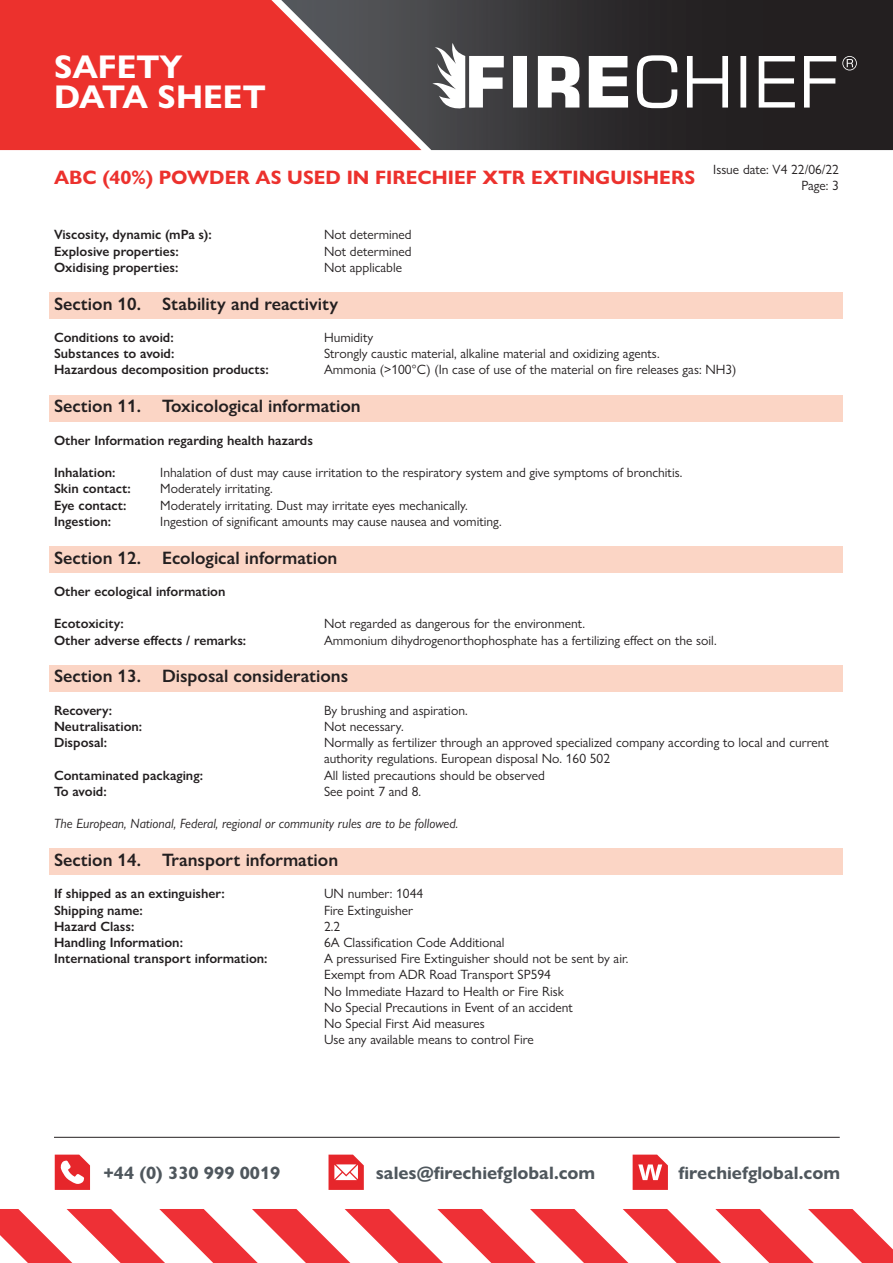
<style>
.page{position:relative;width:893px;height:1263px;background:#fff}
.page>*{position:absolute;margin:0;border:0;box-sizing:border-box;transform-origin:0 0}
.t1{font:700 33px/30px "Gill Sans Nova";color:#fff}
.t2{font:700 19.5px "Gill Sans Nova";color:#ec312d}
.t3{font:600 18px "Gill Sans Nova";color:#231f20}
.t4{font:700 18px "Gill Sans Nova";color:#4f575d}
.Indented_text{font:13.5px/16.2px "Gill Sans Nova";color:#231f20}
.Indented_text-2{font:600 13.5px "Gill Sans Nova";color:#231f20}
.Indented_text-3{font:italic 13.5px "Gill Sans Nova";color:#231f20}
</style>
<div class="page">
<div style="left:0;top:0;width:250px;height:150px;background:#ec312d"></div>
<svg style="left:250px;top:0;width:643px;height:150px;background:#583535"></svg>
<svg style="left:55px;top:1154px;width:35px;height:36px"></svg>
<svg style="left:329px;top:1154px;width:35px;height:36px"></svg>
<hr style="left:54px;top:1137px;width:786px;height:1px;background:#231f20">
<svg style="left:633px;top:1154px;width:35px;height:36px"></svg>
<svg style="left:0;top:1209px;width:893px;height:54px"></svg>
<svg style="left:432px;top:43px;width:72px;height:67px"></svg>
<div style="left:513px;top:56px;width:14px;height:52px;background:#fff"></div>
<svg style="left:538px;top:56px;width:41px;height:52px"></svg>
<svg style="left:589px;top:56px;width:39px;height:52px"></svg>
<svg style="left:637px;top:55px;width:40px;height:53px"></svg>
<svg style="left:687px;top:56px;width:41px;height:52px"></svg>
<div style="left:740px;top:56px;width:6px;height:52px;background:#fff"></div>
<svg style="left:759px;top:56px;width:36px;height:52px"></svg>
<svg style="left:804px;top:56px;width:32px;height:52px"></svg>
<svg style="left:842px;top:56px;width:15px;height:14px"></svg>
<div style="left:50px;top:292px;width:793px;height:27px;background:#fbd5c5"></div>
<div style="left:50px;top:395px;width:793px;height:26px;background:#fbd5c5"></div>
<div style="left:50px;top:546px;width:793px;height:27px;background:#fbd5c5"></div>
<div style="left:50px;top:665px;width:793px;height:26px;background:#fbd5c5"></div>
<div style="left:50px;top:848px;width:793px;height:27px;background:#fbd5c5"></div>
<h1 class="t1" style="left:54px;top:52px;width:213px">SAFETY<br>DATA SHEET</h1>
<h2 class="t2" style="left:54px;top:166px;width:643px">ABC (40%) POWDER AS USED IN FIRECHIEF XTR EXTINGUISHERS</h2>
<p class="Indented_text" style="left:713px;top:161px;width:127px;text-align:right">Issue date: V4 22/06/22<br>Page: 3</p>
<p class="Indented_text-2" style="left:54px;top:227px;width:159px">Viscosity, dynamic (mPa s):</p>
<p class="Indented_text" style="left:324px;top:227px;width:89px">Not determined</p>
<p class="Indented_text-2" style="left:54px;top:243px;width:126px">Explosive properties:</p>
<p class="Indented_text" style="left:324px;top:243px;width:89px">Not determined</p>
<p class="Indented_text-2" style="left:54px;top:259px;width:126px">Oxidising properties:</p>
<p class="Indented_text" style="left:324px;top:259px;width:80px">Not applicable</p>
<p class="t3" style="left:54px;top:292px;width:286px">Section 10. Stability and reactivity</p>
<p class="Indented_text-2" style="left:54px;top:329px;width:121px">Conditions to avoid:</p>
<p class="Indented_text" style="left:324px;top:329px;width:51px">Humidity</p>
<p class="Indented_text-2" style="left:54px;top:345px;width:122px">Substances to avoid:</p>
<p class="Indented_text" style="left:324px;top:345px;width:337px">Strongly caustic material, alkaline material and oxidizing agents.</p>
<p class="Indented_text-2" style="left:54px;top:362px;width:216px">Hazardous decomposition products:</p>
<p class="Indented_text" style="left:324px;top:362px;width:414px">Ammonia (&gt;100°C) (In case of use of the material on fire releases gas: NH3)</p>
<p class="t3" style="left:54px;top:395px;width:308px">Section 11. Toxicological information</p>
<p class="Indented_text-2" style="left:54px;top:432px;width:260px">Other Information regarding health hazards</p>
<p class="Indented_text-2" style="left:54px;top:464px;width:63px">Inhalation:</p>
<p class="Indented_text" style="left:160px;top:464px;width:524px">Inhalation of dust may cause irritation to the respiratory system and give symptoms of bronchitis.</p>
<p class="Indented_text-2" style="left:54px;top:480px;width:78px">Skin contact:</p>
<p class="Indented_text" style="left:160px;top:480px;width:114px">Moderately irritating.</p>
<p class="Indented_text-2" style="left:54px;top:497px;width:74px">Eye contact:</p>
<p class="Indented_text" style="left:160px;top:497px;width:309px">Moderately irritating. Dust may irritate eyes mechanically.</p>
<p class="Indented_text-2" style="left:54px;top:513px;width:59px">Ingestion:</p>
<p class="Indented_text" style="left:160px;top:513px;width:343px">Ingestion of significant amounts may cause nausea and vomiting.</p>
<p class="t3" style="left:54px;top:546px;width:285px">Section 12. Ecological information</p>
<p class="Indented_text-2" style="left:54px;top:583px;width:173px">Other ecological information</p>
<p class="Indented_text-2" style="left:54px;top:615px;width:71px">Ecotoxicity:</p>
<p class="Indented_text" style="left:324px;top:615px;width:262px">Not regarded as dangerous for the environment.</p>
<p class="Indented_text-2" style="left:54px;top:632px;width:194px">Other adverse effects / remarks:</p>
<p class="Indented_text" style="left:324px;top:632px;width:394px">Ammonium dihydrogenorthophosphate has a fertilizing effect on the soil.</p>
<p class="t3" style="left:54px;top:665px;width:296px">Section 13. Disposal considerations</p>
<p class="Indented_text-2" style="left:54px;top:702px;width:60px">Recovery:</p>
<p class="Indented_text" style="left:324px;top:702px;width:145px">By brushing and aspiration.</p>
<p class="Indented_text-2" style="left:54px;top:718px;width:90px">Neutralisation:</p>
<p class="Indented_text" style="left:324px;top:718px;width:81px">Not necessary.</p>
<p class="Indented_text-2" style="left:54px;top:734px;width:55px">Disposal:</p>
<p class="Indented_text" style="left:324px;top:734px;width:506px">Normally as fertilizer through an approved specialized company according to local and current authority regulations. European disposal No. 160 502</p>
<p class="Indented_text-2" style="left:54px;top:767px;width:151px">Contaminated packaging:</p>
<p class="Indented_text" style="left:324px;top:767px;width:222px">All listed precautions should be observed</p>
<p class="Indented_text-2" style="left:54px;top:783px;width:54px">To avoid:</p>
<p class="Indented_text" style="left:324px;top:783px;width:99px">See point 7 and 8.</p>
<p class="Indented_text-3" style="left:54px;top:815px;width:406px">The European, National, Federal, regional or community rules are to be followed.</p>
<p class="t3" style="left:54px;top:849px;width:286px">Section 14. Transport information</p>
<p class="Indented_text-2" style="left:54px;top:885px;width:172px">If shipped as an extinguisher:</p>
<p class="Indented_text" style="left:324px;top:885px;width:101px">UN number: 1044</p>
<p class="Indented_text-2" style="left:54px;top:902px;width:90px">Shipping name:</p>
<p class="Indented_text" style="left:324px;top:902px;width:91px">Fire Extinguisher</p>
<p class="Indented_text-2" style="left:54px;top:918px;width:82px">Hazard Class:</p>
<p class="Indented_text" style="left:324px;top:918px;width:18px">2.2</p>
<p class="Indented_text-2" style="left:54px;top:934px;width:131px">Handling Information:</p>
<p class="Indented_text" style="left:324px;top:934px;width:182px">6A Classification Code Additional</p>
<p class="Indented_text-2" style="left:54px;top:950px;width:215px">International transport information:</p>
<p class="Indented_text" style="left:324px;top:950px;width:306px">A pressurised Fire Extinguisher should not be sent by air.<br>Exempt from ADR Road Transport SP594</p>
<p class="Indented_text" style="left:324px;top:983px;width:241px">No Immediate Hazard to Health or Fire Risk</p>
<p class="Indented_text" style="left:324px;top:999px;width:250px">No Special Precautions in Event of an accident</p>
<p class="Indented_text" style="left:324px;top:1015px;width:162px">No Special First Aid measures</p>
<p class="Indented_text" style="left:324px;top:1031px;width:211px">Use any available means to control Fire</p>
<h3 class="t4" style="left:103px;top:1162px;width:179px">+44 (0) 330 999 0019</h3>
<h3 class="t4" style="left:376px;top:1162px;width:221px">sales@firechiefglobal.com</h3>
<h3 class="t4" style="left:678px;top:1162px;width:163px">firechiefglobal.com</h3>
</div>
